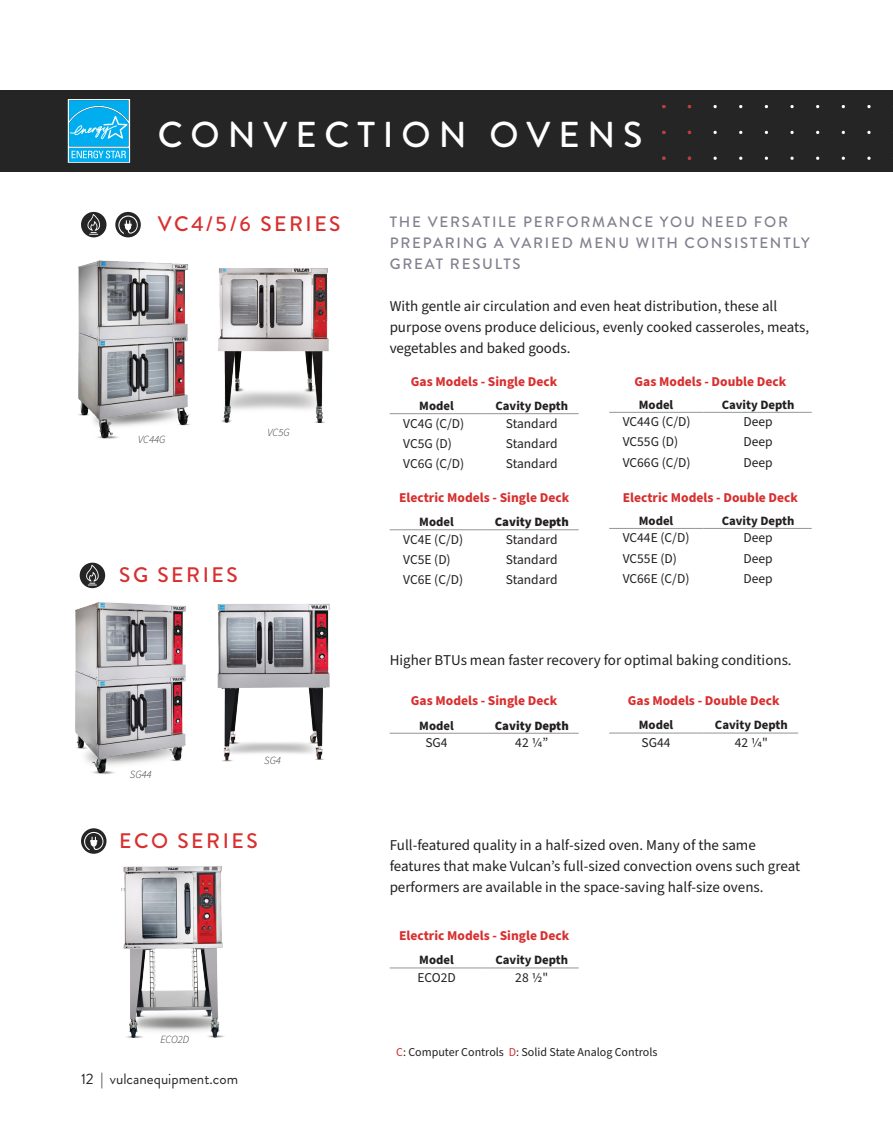
<style>
.page{position:relative;width:893px;height:1127px;background:#fff}
.page>*{position:absolute;margin:0;border:0;box-sizing:border-box;transform-origin:0 0}
.White_Header{font:500 36px "Brandon Grotesque";letter-spacing:.22em;color:#fff}
.Red_Sub_header{font:500 21px "Brandon Grotesque";letter-spacing:.12em;color:#d82f2f}
.Black_body{font:15px/21px "Source Sans Pro";color:#231f20}
.Black_body-2{font:500 15px/21px "Brandon Grotesque";letter-spacing:.12em;color:#83808f}
.t1{font:15px "Brandon Grotesque";color:#262526}
.Chart_Copy_Center{font:13.5px "Source Sans Pro";color:#231f20}
.Chart_white_centered{font:700 13.5px "Source Sans Pro";color:#d82f2f}
.Chart_Top_bold_centered{font:700 12.75px "Source Sans Pro";color:#231f20}
.Chart_Top_bold_centered-2{font:900 12.75px "Source Sans Pro";color:#231f20}
.White_SS_9pt_Bold_Centered_Normal{font:12px "Source Sans Pro";color:#231f20}
.photo_caption{font:italic 300 10.95px "Source Sans Pro";color:#262526}
.s1{color:#d82f2f}
</style>
<div class="page">
<div style="left:0;top:90px;width:893px;height:81px;background:#262526"></div>
<svg style="left:68px;top:99px;width:62px;height:64px"></svg>
<img style="left:663px;top:105px;width:208px;height:55px">
<div style="left:81px;top:212px;width:25px;height:25px;background:#262526;border-radius:50%"></div>
<svg style="left:88px;top:214px;width:12px;height:21px"></svg>
<div style="left:80px;top:563px;width:25px;height:25px;background:#262526;border-radius:50%"></div>
<svg style="left:86px;top:565px;width:13px;height:20px"></svg>
<hr style="left:609px;top:412px;width:95px;height:1px;background:#939598">
<hr style="left:704px;top:412px;width:108px;height:1px;background:#939598">
<hr style="left:609px;top:528px;width:95px;height:1px;background:#939598">
<hr style="left:704px;top:528px;width:108px;height:1px;background:#939598">
<hr style="left:390px;top:413px;width:94px;height:1px;background:#939598">
<hr style="left:484px;top:413px;width:95px;height:1px;background:#939598">
<hr style="left:390px;top:529px;width:94px;height:1px;background:#939598">
<hr style="left:484px;top:529px;width:95px;height:1px;background:#939598">
<hr style="left:390px;top:733px;width:94px;height:1px;background:#939598">
<hr style="left:484px;top:733px;width:95px;height:1px;background:#939598">
<svg style="left:609px;top:732px;width:189px;height:1px"></svg>
<hr style="left:609px;top:733px;width:95px;height:1px;background:#939598">
<hr style="left:704px;top:733px;width:94px;height:1px;background:#939598">
<svg style="left:390px;top:967px;width:189px;height:1px"></svg>
<hr style="left:483px;top:948px;width:2px;height:20px;background:#fff">
<hr style="left:390px;top:968px;width:94px;height:1px;background:#939598">
<hr style="left:484px;top:968px;width:95px;height:1px;background:#939598">
<div style="left:115px;top:212px;width:26px;height:25px;background:#262526;border-radius:50%"></div>
<svg style="left:118px;top:215px;width:20px;height:19px"></svg>
<div style="left:81px;top:828px;width:25px;height:26px;background:#262526;border-radius:50%"></div>
<svg style="left:84px;top:832px;width:20px;height:18px"></svg>
<img style="left:218px;top:268px;width:111px;height:155px">
<img style="left:78px;top:260px;width:113px;height:178px">
<img style="left:121px;top:866px;width:103px;height:172px">
<img style="left:75px;top:602px;width:111px;height:172px">
<img style="left:217px;top:603px;width:114px;height:159px">
<p class="White_Header" style="left:158px;top:109px;width:486px">CONVECTION OVENS</p>
<p class="Red_Sub_header" style="left:158px;top:209px;width:184px">VC4/5/6 SERIES</p>
<p class="photo_caption" style="left:138px;top:432px;width:29px">VC44G</p>
<p class="photo_caption" style="left:268px;top:425px;width:24px">VC5G</p>
<p class="Red_Sub_header" style="left:119px;top:560px;width:120px">SG SERIES</p>
<p class="photo_caption" style="left:130px;top:767px;width:23px">SG44</p>
<p class="photo_caption" style="left:264px;top:753px;width:18px">SG4</p>
<p class="Red_Sub_header" style="left:119px;top:827px;width:140px">ECO SERIES</p>
<p class="photo_caption" style="left:160px;top:1032px;width:30px">ECO2D</p>
<p class="t1" style="left:81px;top:1069px;width:159px">12 | vulcanequipment.com</p>
<p class="Black_body-2" style="left:390px;top:211px;width:421px">THE VERSATILE PERFORMANCE YOU NEED FOR<br>PREPARING A VARIED MENU WITH CONSISTENTLY<br>GREAT RESULTS</p>
<p class="Black_body" style="left:390px;top:295px;width:421px">With gentle air circulation and even heat distribution, these all purpose ovens produce delicious, evenly cooked casseroles, meats, vegetables and baked goods.</p>
<p class="Chart_white_centered" style="left:411px;top:372px;width:148px">Gas Models - Single Deck</p>
<p class="Chart_Top_bold_centered" style="left:419px;top:397px;width:36px">Model</p>
<p class="Chart_Top_bold_centered" style="left:495px;top:397px;width:74px">Cavity Depth</p>
<p class="Chart_Copy_Center" style="left:403px;top:414px;width:63px">VC4G (C/D)</p>
<p class="Chart_Copy_Center" style="left:506px;top:414px;width:53px">Standard</p>
<p class="Chart_Copy_Center" style="left:403px;top:434px;width:50px">VC5G (D)</p>
<p class="Chart_Copy_Center" style="left:506px;top:434px;width:53px">Standard</p>
<p class="Chart_Copy_Center" style="left:403px;top:454px;width:63px">VC6G (C/D)</p>
<p class="Chart_Copy_Center" style="left:506px;top:454px;width:53px">Standard</p>
<p class="Chart_white_centered" style="left:399px;top:488px;width:171px">Electric Models - Single Deck</p>
<p class="Chart_Top_bold_centered" style="left:419px;top:513px;width:36px">Model</p>
<p class="Chart_Top_bold_centered-2" style="left:495px;top:513px;width:75px">Cavity Depth</p>
<p class="Chart_Copy_Center" style="left:403px;top:530px;width:62px">VC4E (C/D)</p>
<p class="Chart_Copy_Center" style="left:506px;top:530px;width:53px">Standard</p>
<p class="Chart_Copy_Center" style="left:403px;top:550px;width:49px">VC5E (D)</p>
<p class="Chart_Copy_Center" style="left:506px;top:550px;width:53px">Standard</p>
<p class="Chart_Copy_Center" style="left:403px;top:570px;width:62px">VC6E (C/D)</p>
<p class="Chart_Copy_Center" style="left:506px;top:570px;width:53px">Standard</p>
<p class="Chart_white_centered" style="left:635px;top:372px;width:153px">Gas Models - Double Deck</p>
<p class="Chart_Top_bold_centered" style="left:639px;top:396px;width:36px">Model</p>
<p class="Chart_Top_bold_centered" style="left:722px;top:396px;width:74px">Cavity Depth</p>
<p class="Chart_Copy_Center" style="left:623px;top:413px;width:69px">VC44G (C/ D)</p>
<p class="Chart_Copy_Center" style="left:743px;top:413px;width:31px">Deep</p>
<p class="Chart_Copy_Center" style="left:623px;top:433px;width:57px">VC55G (D)</p>
<p class="Chart_Copy_Center" style="left:743px;top:433px;width:31px">Deep</p>
<p class="Chart_Copy_Center" style="left:623px;top:453px;width:69px">VC66G (C/D)</p>
<p class="Chart_Copy_Center" style="left:743px;top:453px;width:31px">Deep</p>
<p class="Chart_white_centered" style="left:623px;top:488px;width:177px">Electric Models - Double Deck</p>
<p class="Chart_Top_bold_centered" style="left:639px;top:512px;width:36px">Model</p>
<p class="Chart_Top_bold_centered" style="left:722px;top:512px;width:74px">Cavity Depth</p>
<p class="Chart_Copy_Center" style="left:623px;top:529px;width:68px">VC44E (C/ D)</p>
<p class="Chart_Copy_Center" style="left:743px;top:529px;width:31px">Deep</p>
<p class="Chart_Copy_Center" style="left:623px;top:549px;width:56px">VC55E (D)</p>
<p class="Chart_Copy_Center" style="left:743px;top:549px;width:31px">Deep</p>
<p class="Chart_Copy_Center" style="left:623px;top:569px;width:68px">VC66E (C/D)</p>
<p class="Chart_Copy_Center" style="left:743px;top:569px;width:31px">Deep</p>
<p class="Black_body" style="left:390px;top:650px;width:404px">Higher BTUs mean faster recovery for optimal baking conditions.</p>
<p class="Chart_white_centered" style="left:411px;top:691px;width:148px">Gas Models - Single Deck</p>
<p class="Chart_Top_bold_centered" style="left:419px;top:716px;width:36px">Model</p>
<p class="Chart_Top_bold_centered-2" style="left:495px;top:716px;width:75px">Cavity Depth</p>
<p class="Chart_Copy_Center" style="left:425px;top:734px;width:24px">SG4</p>
<p class="Chart_Copy_Center" style="left:515px;top:734px;width:34px">42 1/4”</p>
<p class="Chart_white_centered" style="left:628px;top:691px;width:153px">Gas Models - Double Deck</p>
<p class="Chart_Top_bold_centered" style="left:639px;top:716px;width:36px">Model</p>
<p class="Chart_Top_bold_centered" style="left:715px;top:716px;width:74px">Cavity Depth</p>
<p class="Chart_Copy_Center" style="left:642px;top:733px;width:30px">SG44</p>
<p class="Chart_Copy_Center" style="left:735px;top:733px;width:34px">42 1/4"</p>
<p class="Black_body" style="left:390px;top:835px;width:412px">Full-featured quality in a half-sized oven. Many of the same features that make Vulcan’s full-sized convection ovens such great performers are available in the space-saving half-size ovens.</p>
<p class="Chart_white_centered" style="left:399px;top:926px;width:171px">Electric Models - Single Deck</p>
<p class="Chart_Top_bold_centered" style="left:419px;top:951px;width:36px">Model</p>
<p class="Chart_Top_bold_centered" style="left:495px;top:951px;width:74px">Cavity Depth</p>
<p class="Chart_Copy_Center" style="left:417px;top:968px;width:40px">ECO2D</p>
<p class="Chart_Copy_Center" style="left:515px;top:968px;width:34px">28 1/2"</p>
<p class="White_SS_9pt_Bold_Centered_Normal" style="left:396px;top:1044px;width:263px"><span class="s1">C</span>: Computer Controls <span class="s1">D</span>: Solid State Analog Controls</p>
</div>
